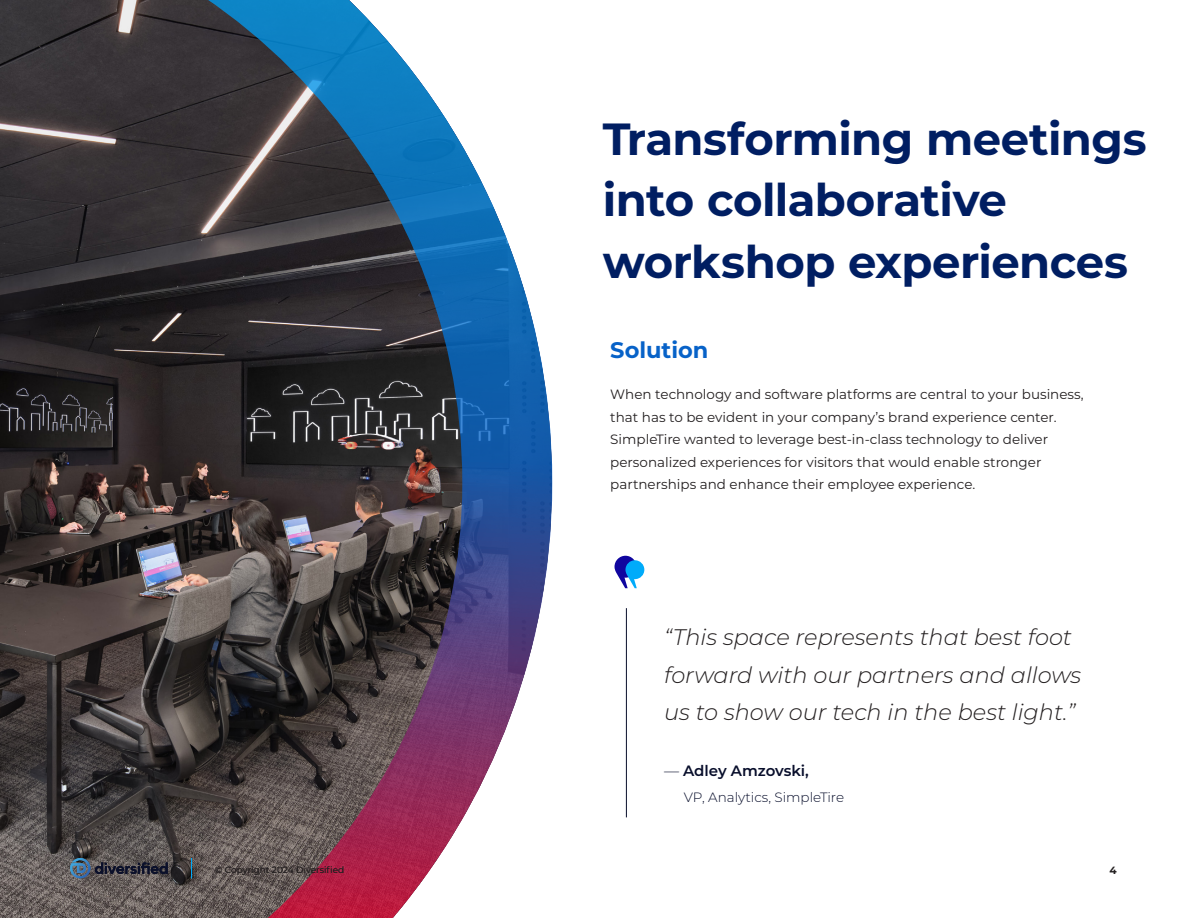
<style>
.page{position:relative;width:1188px;height:918px;background:#fff}
.page>*{position:absolute;margin:0;border:0;box-sizing:border-box;transform-origin:0 0}
.t1{font:700 45px/61.5px "Montserrat";letter-spacing:-.015em;color:#001e62}
.t2{font:italic 300 22.5px/37.5px "Montserrat";color:#231f20}
.t3{font:700 22.5px "Montserrat";color:#0762c8}
.t4{font:600 15px "Montserrat";letter-spacing:-.005em;color:#080e2b}
.t5{font:13.5px/22.5px "Montserrat";color:#231f20}
.t6{font:300 13.5px "Montserrat";color:#080e2b}
.t7{font:700 10.5px "Montserrat";color:#231f20}
.t8{font:9px "Montserrat";color:#231f20}
.s1{font-weight:300;font-style:italic}
</style>
<div class="page">
<svg style="left:0;top:0;width:552px;height:918px;background:#52525e"></svg>
<svg style="left:615px;top:556px;width:29px;height:32px"></svg>
<hr style="left:626px;top:608px;width:1px;height:209px;background:#080e2b">
<svg style="left:191px;top:858px;width:1px;height:20px"></svg>
<svg style="left:70px;top:858px;width:98px;height:20px;background:#4a4f5a"></svg>
<p class="t1" style="left:603px;top:106px;width:545px">Transforming meetings into collaborative workshop experiences</p>
<p class="t3" style="left:610px;top:333px;width:100px">Solution</p>
<p class="t5" style="left:610px;top:383px;width:475px">When technology and software platforms are central to your business, that has to be evident in your company’s brand experience center.<br>SimpleTire wanted to leverage best-in-class technology to deliver personalized experiences for visitors that would enable stronger partnerships and enhance their employee experience.</p>
<p class="t2" style="left:664px;top:618px;width:419px">“This space represents that best foot forward with our partners and allows us to show our tech in the best light.”</p>
<p class="t4" style="left:664px;top:760px;width:146px"><span class="s1">—</span> Adley Amzovski,</p>
<p class="t6" style="left:684px;top:788px;width:162px">VP, Analytics, SimpleTire</p>
<p class="t8" style="left:215px;top:863px;width:131px">© Copyright 2024 Diversified</p>
<p class="t7" style="left:1109px;top:863px;width:9px">4</p>
</div>
